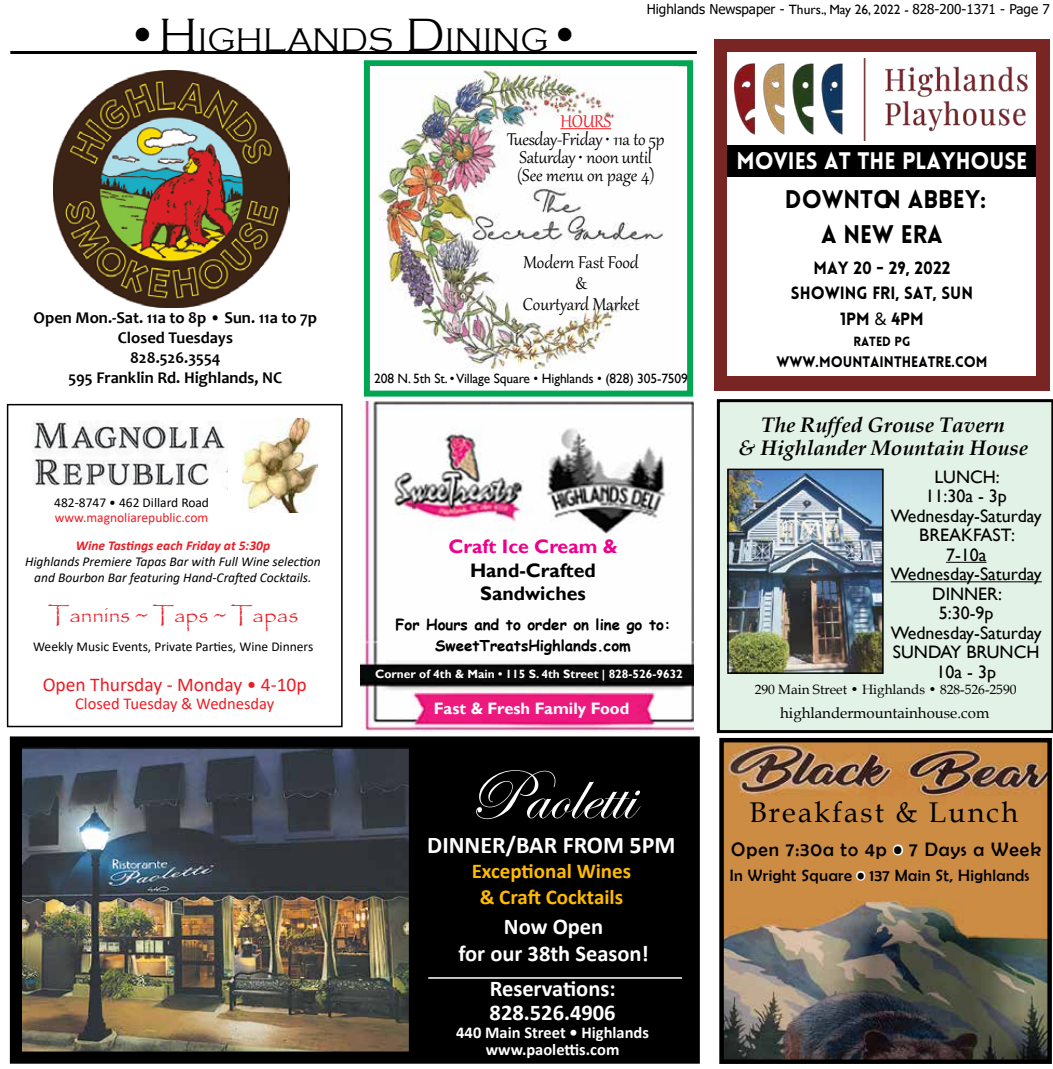
<style>
.page{position:relative;width:1053px;height:1069px;background:#fff}
.page>*{position:absolute;margin:0;border:0;box-sizing:border-box;transform-origin:0 0}
.t1{font:72px "Edwardian Script ITC";color:#fff}
.t2{font:300 33.6px "Copperplate Gothic";color:#000}
.t3{font:28.5px "Book Antiqua";letter-spacing:.075em;color:#000}
.t4{font:900 24.9px/34.8px "Lovelo";color:#000;text-align:center;scale:.96 1}
.t5{font:700 24px "Calibri";color:#fff}
.t6{font:900 23.4px "Lovelo";color:#fff;scale:.96 1}
.t7{font:700 22.5px/24px "Calibri";color:#fff}
.t8{font:22.5px "Papyrus";color:#ed1c24}
.t9{font:21px/21px "Gabriola";letter-spacing:-.01em;color:#000;text-align:center}
.t10{font:italic 700 21px/22.5px "Book Antiqua";color:#000;text-align:center}
.t11{font:700 21px/25.2px "Calibri";color:#fb0;text-align:center}
.t12{font:21px "Gabriola";letter-spacing:-.01em;color:#ed1c24}
.t13{font:19.5px "Calibri";color:#ed1c24}
.t14{font:19.5px "Berlin Sans FB";letter-spacing:.05em;color:#000}
.t15{font:700 19.5px/23.4px "Gill Sans";color:#000;text-align:center}
.t16{font:700 19.5px "Gill Sans";color:#ec008c}
.t17{font:18px/19.5px "Gill Sans";color:#000;text-align:center}
.t18{font:900 17.4px/24.8px "Lovelo";color:#000;text-align:center;scale:.96 1}
.t19{font:700 16.5px/19.8px "Candara";color:#000;text-align:center}
.t20{font:700 16.5px/17.2px "Calibri";color:#fff;text-align:center}
.t21{font:16.5px "Berlin Sans FB";letter-spacing:.025em;color:#000}
.t22{font:16.5px "Calibri";color:#ed1c24}
.t23{font:700 16.5px "Gill Sans";color:#fff}
.t24{font:700 15px/21px "Comic Sans MS";color:#000;text-align:center}
.t25{font:15px "Book Antiqua";color:#000}
.t26{font:900 15px "Lovelo";color:#000;scale:.96 1}
.t27{font:italic 13.5px/16.2px "Calibri";color:#000;text-align:center}
.t28{font:13.5px "Calibri";color:#000}
.t29{font:13.5px "Tahoma";color:#000}
.t30{font:13.5px "Gill Sans";letter-spacing:-.01em;color:#000}
.t31{font:13.5px "Book Antiqua";color:#000}
.t32{font:italic 700 13.5px "Calibri";color:#ed1c24}
.t33{font:13.5px "Calibri";color:#ed1c24}
.t34{font:900 13.05px "Lovelo";color:#000;scale:.96 1}
.t35{font:700 12px "Gill Sans";color:#fff}
.s1{font-size:48px}
.s2{font-family:"Gill Sans"}
.s3{font-family:"Noto Sans";font-weight:400}
.s4{color:#fff}
</style>
<div class="page">
<div style="left:12px;top:738px;width:686px;height:323px;background:#000"></div>
<div style="left:10px;top:736px;width:690px;height:327px;border:4px solid #000"></div>
<img style="left:23px;top:750px;width:384px;height:299px">
<div style="left:20px;top:747px;width:390px;height:305px;border:2px solid #000"></div>
<hr style="left:428px;top:976px;width:254px;height:2px;background:#fff">
<img style="left:724px;top:742px;width:323px;height:316px">
<div style="left:719px;top:737px;width:333px;height:326px;border:4px solid #000"></div>
<img style="left:361px;top:401px;width:332px;height:329px">
<svg style="left:363px;top:60px;width:331px;height:337px"></svg>
<img style="left:370px;top:66px;width:307px;height:303px">
<svg style="left:6px;top:403px;width:337px;height:324px"></svg>
<img style="left:32px;top:420px;width:196px;height:69px">
<img style="left:242px;top:418px;width:75px;height:94px">
<hr style="left:10px;top:51px;width:687px;height:3px;background:#000">
<img style="left:53px;top:71px;width:237px;height:236px">
<hr style="left:560px;top:128px;width:51px;height:1px;background:#ed1c24">
<div style="left:714px;top:39px;width:336px;height:351px;background:#782524"></div>
<div style="left:728px;top:53px;width:308px;height:323px;background:#fff"></div>
<img style="left:735px;top:58px;width:293px;height:82px">
<div style="left:728px;top:145px;width:308px;height:32px;background:#000"></div>
<div style="left:717px;top:399px;width:336px;height:333px;background:#e3f2e7"></div>
<hr style="left:946px;top:561px;width:41px;height:1px;background:#000">
<hr style="left:891px;top:581px;width:151px;height:1px;background:#000">
<img style="left:730px;top:471px;width:151px;height:199px">
<div style="left:727px;top:468px;width:157px;height:205px;border:2px solid #000"></div>
<h2 class="t2" style="left:127px;top:22px;width:456px"><span class="s1">•H</span>IGHLANDS <span class="s1">D</span>INING<span class="s1">•</span></h2>
<p class="t29" style="left:647px;top:0;width:404px">Highlands Newspaper - <span class="s2">Thurs., May 26, 2022 -</span> 828-200-1371 - Page 7</p>
<p class="t19" style="left:34px;top:308px;width:285px">Open Mon.-Sat. 11a to 8p • Sun. 11a to 7p<br>Closed Tuesdays<br>828.526.3554<br>595 Franklin Rd. Highlands, NC</p>
<p class="t28" style="left:54px;top:493px;width:156px">482-8747 • 462 Dillard Road</p>
<p class="t33" style="left:55px;top:508px;width:155px">www.magnoliarepublic.com</p>
<p class="t32" style="left:76px;top:536px;width:196px">Wine Tastings each Friday at 5:30p</p>
<p class="t27" style="left:25px;top:553px;width:297px">Highlands Premiere Tapas Bar with Full Wine selection and Bourbon Bar featuring Hand-Crafted Cocktails.</p>
<p class="t8" style="left:48px;top:601px;width:252px">Tannins ~ Taps ~ Tapas</p>
<p class="t28" style="left:33px;top:637px;width:282px">Weekly Music Events, Private Parties, Wine Dinners</p>
<p class="t13" style="left:43px;top:670px;width:266px">Open Thursday - Monday • 4-10p</p>
<p class="t22" style="left:75px;top:691px;width:201px">Closed Tuesday &amp; Wednesday</p>
<p class="t12" style="left:560px;top:108px;width:52px">HOURS</p>
<p class="t9" style="left:507px;top:129px;width:159px;line-height:18px">Tuesday-Friday • 11a to 5p<br>Saturday • noon until (See menu on page 4)</p>
<p class="t9" style="left:523px;top:250px;width:118px">Modern Fast Food &amp;<br>Courtyard Market</p>
<p class="t30" style="left:374px;top:370px;width:315px">208 N. 5th St. • Village Square • Highlands • (828) 305-7509</p>
<p class="t16" style="left:449px;top:535px;width:170px">Craft Ice Cream &amp;</p>
<p class="t15" style="left:470px;top:559px;width:127px">Hand-Crafted<br>Sandwiches</p>
<p class="t24" style="left:396px;top:613px;width:277px">For Hours and to order on line go to:<br>SweetTreatsHighlands.com</p>
<p class="t35" style="left:375px;top:666px;width:309px">Corner of 4th &amp; Main • 115 S. 4th Street | 828-526-9632</p>
<p class="t23" style="left:434px;top:698px;width:197px">Fast &amp; Fresh Family Food</p>
<h1 class="t1" style="left:468px;top:756px;width:168px">Paoletti</h1>
<h3 class="t5" style="left:427px;top:828px;width:250px">DINNER/BAR FROM 5PM</h3>
<p class="t11" style="left:472px;top:858px;width:161px">Exceptional Wines &amp; Craft Cocktails</p>
<p class="t7" style="left:458px;top:912px;width:192px;line-height:27px;text-align:center">Now Open<br>for our 38th Season!</p>
<p class="t7" style="left:490px;top:976px;width:128px">Reservations:<br>828.526.4906</p>
<p class="t20" style="left:456px;top:1022px;width:194px">440 Main Street • Highlands www.paolettis.com</p>
<p class="t6" style="left:736px;top:146px;width:305px">MOVIES AT THE PLAYHOUSE</p>
<h3 class="t4" style="left:785px;top:182px;width:211px">DOWNTON ABBEY:<br>A NEW ERA</h3>
<p class="t18" style="left:791px;top:256px;width:191px">MAY 20 - 29, 2022<br>SHOWING FRI, SAT, SUN</p>
<p class="t18" style="left:840px;top:307px;width:89px">1PM <span class="s3">&amp;</span> 4PM</p>
<p class="t34" style="left:854px;top:333px;width:61px">RATED PG</p>
<p class="t26" style="left:777px;top:352px;width:221px">WWW.MOUNTAINTHEATRE.COM</p>
<p class="t10" style="left:738px;top:414px;width:291px">The Ruffed Grouse Tavern<br>&amp; Highlander Mountain House</p>
<p class="t17" style="left:891px;top:467px;width:153px">LUNCH:<br>11:30a - 3p<br>Wednesday-Saturday<br>BREAKFAST:<br>7-10a<br>Wednesday-Saturday<br>DINNER:<br>5:30-9p<br>Wednesday-Saturday<br>SUNDAY BRUNCH<br>10a - 3p</p>
<p class="t31" style="left:755px;top:679px;width:263px">290 Main Street • Highlands • 828-526-2590</p>
<p class="t25" style="left:780px;top:702px;width:211px">highlandermountainhouse.com</p>
<h3 class="t3" style="left:749px;top:792px;width:270px">Breakfast &amp; Lunch</h3>
<p class="t14" style="left:731px;top:837px;width:311px">Open 7:30a to 4p <span class="s4">•</span> 7 Days a Week</p>
<p class="t21" style="left:730px;top:865px;width:301px">In Wright Square <span class="s4">•</span> 137 Main St, Highlands</p>
</div>
